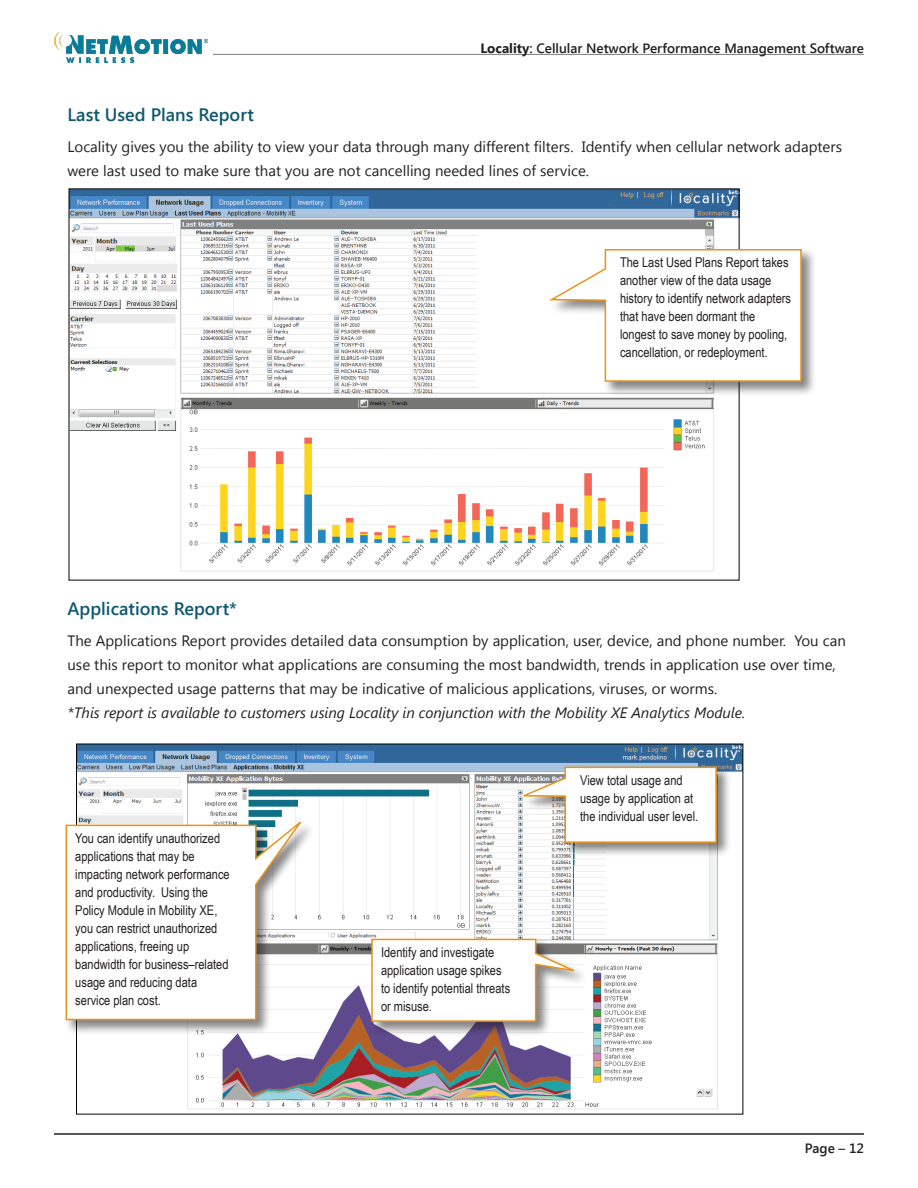
<style>
.page{position:relative;width:918px;height:1188px;background:#fff}
.page>*{position:absolute;margin:0;border:0;box-sizing:border-box;transform-origin:0 0}
.t1{font:600 18px "Segoe UI";color:#115970}
.t2{font:15px/24px "Segoe UI";color:#231f20}
.t3{font:italic 15px "Segoe UI";color:#231f20}
.t4{font:13.5px/18px "Arial Narrow";color:#231f20}
.t5{font:600 13.5px "Segoe UI";color:#231f20}
.s1{font-weight:700}
</style>
<div class="page">
<hr style="left:213px;top:54px;width:651px;height:1px;background:#7a7c7f">
<hr style="left:54px;top:1133px;width:810px;height:2px;background:#231f20">
<img style="left:54px;top:33px;width:154px;height:29px">
<img style="left:78px;top:746px;width:663px;height:363px">
<div style="left:64px;top:821px;width:251px;height:214px;background:#231f20;opacity:.55"></div>
<svg style="left:65px;top:814px;width:243px;height:207px"></svg>
<div style="left:523px;top:765px;width:209px;height:93px;background:#231f20;opacity:.55"></div>
<svg style="left:517px;top:766px;width:201px;height:78px"></svg>
<div style="left:370px;top:937px;width:218px;height:100px;background:#231f20;opacity:.55"></div>
<svg style="left:370px;top:938px;width:214px;height:85px"></svg>
<img style="left:71px;top:190px;width:667px;height:382px">
<div style="left:608px;top:199px;width:61px;height:8px;background:#356999"></div>
<div style="left:550px;top:248px;width:266px;height:149px;background:#231f20;opacity:.55"></div>
<svg style="left:546px;top:248px;width:256px;height:134px"></svg>
<p class="t5" style="left:480px;top:39px;width:385px"><span class="s1">Locality</span>: Cellular Network Performance Management Software</p>
<h1 class="t1" style="left:68px;top:102px;width:188px">Last Used Plans Report</h1>
<p class="t2" style="left:68px;top:134px;width:776px">Locality gives you the ability to view your data through many different filters. Identify when cellular network adapters were last used to make sure that you are not cancelling needed lines of service.</p>
<p class="t4" style="left:620px;top:253px;width:173px">The Last Used Plans Report takes another view of the data usage history to identify network adapters that have been dormant the longest to save money by pooling, cancellation, or redeployment.</p>
<h1 class="t1" style="left:68px;top:596px;width:171px">Applications Report*</h1>
<p class="t2" style="left:68px;top:628px;width:780px">The Applications Report provides detailed data consumption by application, user, device, and phone number. You can use this report to monitor what applications are consuming the most bandwidth, trends in application use over time, and unexpected usage patterns that may be indicative of malicious applications, viruses, or worms.</p>
<p class="t3" style="left:68px;top:702px;width:679px">*This report is available to customers using Locality in conjunction with the Mobility XE Analytics Module.</p>
<p class="t4" style="left:75px;top:828px;width:156px">You can identify unauthorized applications that may be impacting network performance and productivity. Using the<br>Policy Module in Mobility XE, you can restrict unauthorized applications, freeing up bandwidth for business–related usage and reducing data service plan cost.</p>
<p class="t4" style="left:381px;top:943px;width:131px">Identify and investigate application usage spikes to identify potential threats or misuse.</p>
<p class="t4" style="left:580px;top:770px;width:120px">View total usage and usage by application at the individual user level.</p>
<p class="t5" style="left:805px;top:1139px;width:61px">Page – 12</p>
</div>
